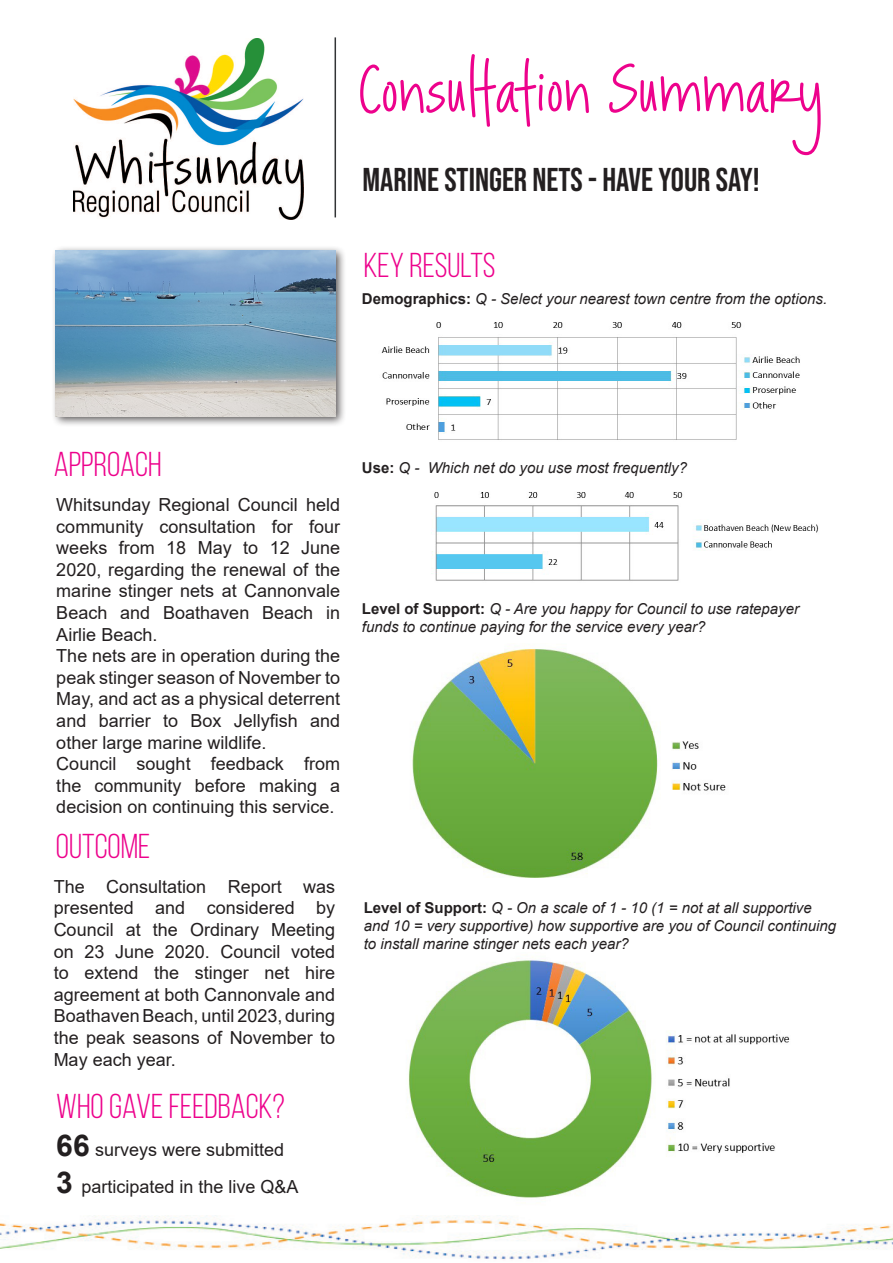
<style>
.page{position:relative;width:893px;height:1263px;background:#fff}
.page>*{position:absolute;margin:0;border:0;box-sizing:border-box;transform-origin:0 0}
.t1{font:57px "Rockford";color:#ed028c}
.t2{font:34.5px "Bebas Neue";color:#ed028c}
.t3{font:33px "Bebas Neue";color:#231f20}
.t4{font:18px/21.6px "Arial";color:#231f20;text-align:justify}
.t5{font:italic 15px/18px "Arial";color:#231f20}
.s1{font-weight:700;font-style:normal}
.s2{font-weight:700;font-size:30px}
</style>
<div class="page">
<img style="left:73px;top:39px;width:230px;height:181px">
<hr style="left:335px;top:37px;width:1px;height:180px;background:#323436">
<div style="left:51px;top:246px;width:296px;height:182px;background:#231f20;opacity:.75"></div>
<img style="left:56px;top:251px;width:279px;height:165px">
<img style="left:0;top:1215px;width:893px;height:45px">
<img style="left:381px;top:322px;width:419px;height:118px">
<img style="left:431px;top:492px;width:388px;height:89px">
<img style="left:408px;top:957px;width:382px;height:241px">
<img style="left:412px;top:649px;width:314px;height:229px">
<p class="t1" style="left:358px;top:58px;width:466px">Consultation Summary</p>
<p class="t3" style="left:362px;top:161px;width:399px">MARINE STINGER NETS - HAVE YOUR SAY!</p>
<p class="t2" style="left:364px;top:246px;width:134px">KEY RESULTS</p>
<p class="t5" style="left:362px;top:290px;width:467px"><span class="s1">Demographics:</span> Q - Select your nearest town centre from the options.</p>
<p class="t2" style="left:54px;top:445px;width:109px">APPROACH</p>
<p class="t4" style="left:56px;top:494px;width:285px">Whitsunday Regional Council held community consultation for four weeks from 18 May to 12 June 2020, regarding the renewal of the marine stinger nets at Cannonvale Beach and Boathaven Beach in Airlie Beach.</p>
<p class="t4" style="left:56px;top:645px;width:285px">The nets are in operation during the peak stinger season of November to May, and act as a physical deterrent and barrier to Box Jellyfish and other large marine wildlife.</p>
<p class="t4" style="left:56px;top:753px;width:285px">Council sought feedback from the community before making a decision on continuing this service.</p>
<p class="t2" style="left:56px;top:828px;width:96px">OUTCOME</p>
<p class="t4" style="left:54px;top:875px;width:283px">The Consultation Report was presented and considered by Council at the Ordinary Meeting on 23 June 2020. Council voted to extend the stinger net hire agreement at both Cannonvale and Boathaven Beach, until 2023, during the peak seasons of November to May each year.</p>
<p class="t2" style="left:56px;top:1088px;width:230px">WHO GAVE FEEDBACK?</p>
<p class="t4" style="left:56px;top:1138px;width:229px"><span class="s2">66</span> surveys were submitted</p>
<p class="t4" style="left:56px;top:1176px;width:244px"><span class="s2">3</span> participated in the live Q&amp;A</p>
<p class="t5" style="left:362px;top:459px;width:327px"><span class="s1">Use:</span> Q - Which net do you use most frequently?</p>
<p class="t5" style="left:362px;top:600px;width:439px"><span class="s1">Level of Support:</span> Q - Are you happy for Council to use ratepayer funds to continue paying for the service every year?</p>
<p class="t5" style="left:364px;top:899px;width:474px"><span class="s1">Level of Support:</span> Q - On a scale of 1 - 10 (1 = not at all supportive and 10 = very supportive) how supportive are you of Council continuing to install marine stinger nets each year?</p>
</div>
